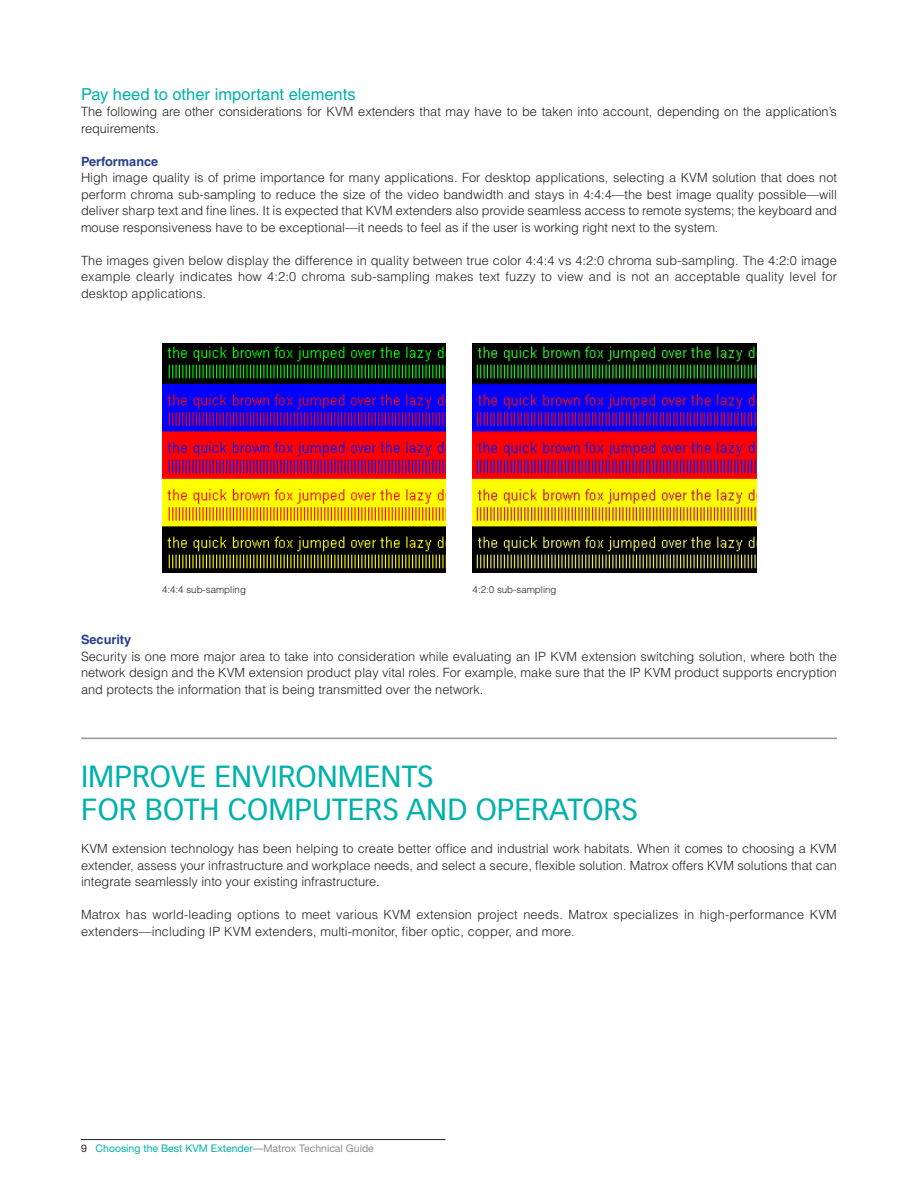
<style>
.page{position:relative;width:918px;height:1188px;background:#fff}
.page>*{position:absolute;margin:0;border:0;box-sizing:border-box;transform-origin:0 0}
.t1{font:30px/33px "Vectora LH";color:#00b1aa}
.t2{font:16.5px "Helvetica";color:#00b1aa}
.t3{font:300 12.75px/16.5px "Helvetica";color:#231f20;text-align:justify}
.t4{font:700 12.75px "Helvetica";color:#253f8e}
.t5{font:10.5px "Helvetica Neue";color:#00b1aa}
.t6{font:300 9.75px "Helvetica";color:#231f20}
.s1{color:#231f20}
.s2{color:#8a8c8f}
</style>
<div class="page">
<hr style="left:81px;top:1139px;width:364px;height:1px;background:#231f20">
<hr style="left:81px;top:738px;width:756px;height:1px;background:#939598">
<img style="left:162px;top:343px;width:284px;height:230px">
<img style="left:473px;top:343px;width:283px;height:230px">
<p class="t2" style="left:81px;top:84px;width:276px">Pay heed to other important elements</p>
<p class="t3" style="left:81px;top:103px;width:757px">The following are other considerations for KVM extenders that may have to be taken into account, depending on the application’s requirements.</p>
<p class="t4" style="left:81px;top:153px;width:79px">Performance</p>
<p class="t3" style="left:81px;top:169px;width:758px">High image quality is of prime importance for many applications. For desktop applications, selecting a KVM solution that does not perform chroma sub-sampling to reduce the size of the video bandwidth and stays in 4:4:4—the best image quality possible—will deliver sharp text and fine lines. It is expected that KVM extenders also provide seamless access to remote systems; the keyboard and mouse responsiveness have to be exceptional—it needs to feel as if the user is working right next to the system.</p>
<p class="t3" style="left:81px;top:252px;width:758px">The images given below display the difference in quality between true color 4:4:4 vs 4:2:0 chroma sub-sampling. The 4:2:0 image example clearly indicates how 4:2:0 chroma sub-sampling makes text fuzzy to view and is not an acceptable quality level for desktop applications.</p>
<p class="t6" style="left:162px;top:583px;width:85px">4:4:4 sub-sampling</p>
<p class="t6" style="left:473px;top:583px;width:85px">4:2:0 sub-sampling</p>
<p class="t4" style="left:81px;top:632px;width:52px">Security</p>
<p class="t3" style="left:81px;top:648px;width:758px">Security is one more major area to take into consideration while evaluating an IP KVM extension switching solution, where both the network design and the KVM extension product play vital roles. For example, make sure that the IP KVM product supports encryption and protects the information that is being transmitted over the network.</p>
<p class="t1" style="left:81px;top:760px;width:559px">IMPROVE ENVIRONMENTS<br>FOR BOTH COMPUTERS AND OPERATORS</p>
<p class="t3" style="left:81px;top:840px;width:757px">KVM extension technology has been helping to create better office and industrial work habitats. When it comes to choosing a KVM extender, assess your infrastructure and workplace needs, and select a secure, flexible solution. Matrox offers KVM solutions that can integrate seamlessly into your existing infrastructure.</p>
<p class="t3" style="left:81px;top:906px;width:757px">Matrox has world-leading options to meet various KVM extension project needs. Matrox specializes in high-performance KVM extenders—including IP KVM extenders, multi-monitor, fiber optic, copper, and more.</p>
<p class="t5" style="left:81px;top:1142px;width:294px"><span class="s1">9</span> Choosing the Best KVM Extender<span class="s2">—Matrox Technical Guide</span></p>
</div>
